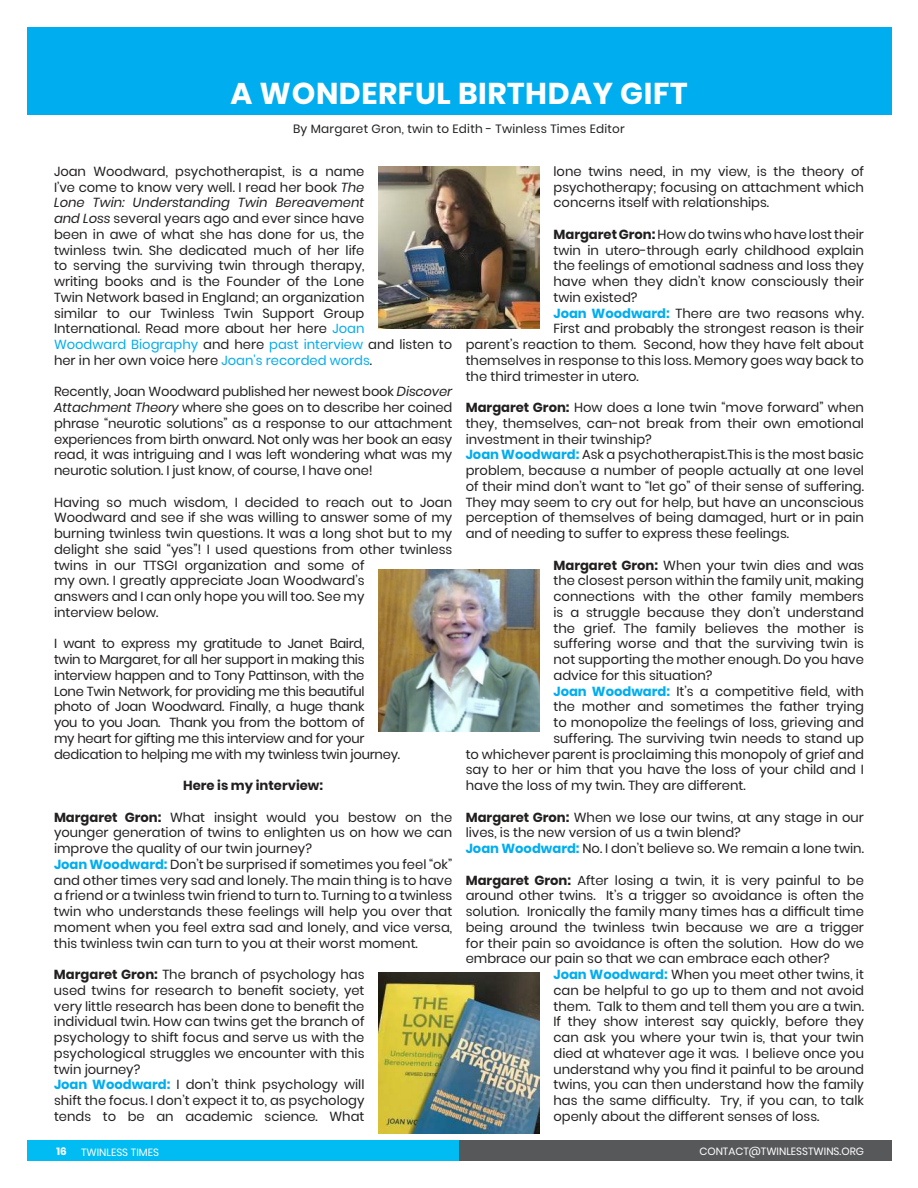
<style>
.page{position:relative;width:918px;height:1188px;background:#fff}
.page>*{position:absolute;margin:0;border:0;box-sizing:border-box;transform-origin:0 0}
.t1{font:700 30px "Poppins";letter-spacing:.02em;color:#fff}
.t2{font:13.2px/15.8px "Poppins";color:#221f1f}
.t3{font:13.2px/15.8px "Poppins";letter-spacing:-.02em;color:#221f1f}
.t4{font:700 13.2px "Poppins";color:#221f1f}
.t5{font:12px "Poppins";letter-spacing:.02em;color:#221f1f}
.t6{font:10.5px "Poppins";color:#fff}
.t7{font:700 10.5px "Poppins";color:#fff}
.s1{font-style:italic}
.s2{color:#00adef}
.s3{font-weight:700}
.s4{font-weight:700;color:#00adef}
</style>
<div class="page">
<div style="left:27px;top:1141px;width:432px;height:20px;background:#00bcf2"></div>
<div style="left:459px;top:1141px;width:432px;height:20px;background:#57585a"></div>
<div style="left:27px;top:27px;width:864px;height:87px;background:#00adef"></div>
<img style="left:378px;top:167px;width:162px;height:162px">
<img style="left:378px;top:569px;width:162px;height:162px">
<img style="left:378px;top:972px;width:162px;height:162px">
<h1 class="t1" style="left:231px;top:74px;width:458px">A WONDERFUL BIRTHDAY GIFT</h1>
<p class="t5" style="left:293px;top:122px;width:333px">By Margaret Gron, twin to Edith - Twinless Times Editor</p>
<p class="t2" style="left:54px;top:163px;width:400px">Joan Woodward, psychotherapist, is a name<br>I’ve come to know very well. I read her book <span class="s1">The<br>Lone Twin: Understanding Twin Bereavement<br>and Loss</span> several years ago and ever since have<br>been in awe of what she has done for us, the<br>twinless twin. She dedicated much of her life<br>to serving the surviving twin through therapy,<br>writing books and is the Founder of the Lone<br>Twin Network based in England; an organization<br>similar to our Twinless Twin Support Group International. Read more about her here <span class="s2">Joan<br>Woodward Biography</span> and here <span class="s2">past interview</span> and listen to her in her own voice here <span class="s2">Joan's recorded words</span>.</p>
<p class="t2" style="left:54px;top:384px;width:400px;text-align:justify">Recently, Joan Woodward published her newest book <span class="s1">Discover Attachment Theory</span> where she goes on to describe her coined phrase “neurotic solutions” as a response to our attachment experiences from birth onward. Not only was her book an easy read, it was intriguing and I was left wondering what was my neurotic solution. I just know, of course, I have one!</p>
<p class="t2" style="left:54px;top:494px;width:400px">Having so much wisdom, I decided to reach out to Joan Woodward and see if she was willing to answer some of my burning twinless twin questions. It was a long shot but to my delight she said “yes”! I used questions from other twinless twins in our TTSGI organization and some of<br>my own. I greatly appreciate Joan Woodward’s<br>answers and I can only hope you will too. See my<br>interview below.</p>
<p class="t3" style="left:54px;top:636px;width:348px">I want to express my gratitude to Janet Baird,<br>twin to Margaret, for all her support in making this interview happen and to Tony Pattinson, with the<br>Lone Twin Network, for providing me this beautiful photo of Joan Woodward. Finally, a huge thank<br>you to you Joan. Thank you from the bottom of<br>my heart for gifting me this interview and for your dedication to helping me with my twinless twin journey.</p>
<p class="t4" style="left:183px;top:777px;width:141px">Here is my interview:</p>
<p class="t2" style="left:54px;top:809px;width:400px"><span class="s3">Margaret Gron:</span> What insight would you bestow on the younger generation of twins to enlighten us on how we can improve the quality of our twin journey?<br><span class="s4">Joan Woodward:</span> Don’t be surprised if sometimes you feel “ok” and other times very sad and lonely. The main thing is to have a friend or a twinless twin friend to turn to. Turning to a twinless twin who understands these feelings will help you over that moment when you feel extra sad and lonely, and vice versa, this twinless twin can turn to you at their worst moment.</p>
<p class="t2" style="left:54px;top:967px;width:312px"><span class="s3">Margaret Gron:</span> The branch of psychology has used twins for research to benefit society, yet very little research has been done to benefit the individual twin. How can twins get the branch of psychology to shift focus and serve us with the psychological struggles we encounter with this twin journey?<br><span class="s4">Joan Woodward:</span> I don’t think psychology will shift the focus. I don’t expect it to, as psychology tends to be an academic science. What</p>
<p class="t2" style="left:554px;top:163px;width:312px;text-align:justify">lone twins need, in my view, is the theory of psychotherapy; focusing on attachment which concerns itself with relationships.</p>
<p class="t2" style="left:554px;top:226px;width:312px"><span class="s3">Margaret Gron:</span> How do twins who have lost their</p>
<p class="t2" style="left:554px;top:242px;width:312px">twin in utero-through early childhood explain</p>
<p class="t2" style="left:554px;top:258px;width:312px">the feelings of emotional sadness and loss they</p>
<p class="t2" style="left:554px;top:274px;width:312px">have when they didn’t know consciously their</p>
<p class="t2" style="left:554px;top:289px;width:85px">twin existed?</p>
<p class="t2" style="left:554px;top:305px;width:312px"><span class="s4">Joan Woodward:</span> There are two reasons why.</p>
<p class="t2" style="left:554px;top:321px;width:312px">First and probably the strongest reason is their</p>
<p class="t2" style="left:466px;top:337px;width:400px">parent’s reaction to them. Second, how they have felt about</p>
<p class="t2" style="left:466px;top:352px;width:400px">themselves in response to this loss. Memory goes way back to</p>
<p class="t2" style="left:466px;top:368px;width:175px">the third trimester in utero.</p>
<p class="t2" style="left:466px;top:400px;width:400px"><span class="s3">Margaret Gron:</span> How does a lone twin “move forward” when they, themselves, can-not break from their own emotional investment in their twinship?<br><span class="s4">Joan Woodward:</span> Ask a psychotherapist.This is the most basic problem, because a number of people actually at one level of their mind don’t want to “let go” of their sense of suffering.<br>They may seem to cry out for help, but have an unconscious perception of themselves of being damaged, hurt or in pain and of needing to suffer to express these feelings.</p>
<p class="t2" style="left:554px;top:557px;width:312px"><span class="s3">Margaret Gron:</span> When your twin dies and was</p>
<p class="t2" style="left:554px;top:573px;width:312px">the closest person within the family unit, making</p>
<p class="t2" style="left:554px;top:589px;width:312px">connections with the other family members</p>
<p class="t2" style="left:554px;top:604px;width:312px">is a struggle because they don’t understand</p>
<p class="t2" style="left:554px;top:620px;width:312px">the grief. The family believes the mother is</p>
<p class="t2" style="left:554px;top:636px;width:312px">suffering worse and that the surviving twin is</p>
<p class="t2" style="left:554px;top:652px;width:312px">not supporting the mother enough. Do you have</p>
<p class="t2" style="left:554px;top:667px;width:160px">advice for this situation?</p>
<p class="t2" style="left:554px;top:683px;width:312px"><span class="s4">Joan Woodward:</span> It’s a competitive field, with</p>
<p class="t2" style="left:554px;top:699px;width:312px">the mother and sometimes the father trying</p>
<p class="t2" style="left:554px;top:715px;width:312px">to monopolize the feelings of loss, grieving and</p>
<p class="t2" style="left:554px;top:730px;width:312px">suffering. The surviving twin needs to stand up</p>
<p class="t2" style="left:466px;top:746px;width:400px">to whichever parent is proclaiming this monopoly of grief and</p>
<p class="t2" style="left:466px;top:762px;width:400px">say to her or him that you have the loss of your child and I</p>
<p class="t2" style="left:466px;top:778px;width:281px">have the loss of my twin. They are different.</p>
<p class="t2" style="left:466px;top:809px;width:400px"><span class="s3">Margaret Gron:</span> When we lose our twins, at any stage in our lives, is the new version of us a twin blend?<br><span class="s4">Joan Woodward:</span> No. I don’t believe so. We remain a lone twin.</p>
<p class="t2" style="left:466px;top:872px;width:400px"><span class="s3">Margaret Gron:</span> After losing a twin, it is very painful to be</p>
<p class="t2" style="left:466px;top:888px;width:400px">around other twins. It’s a trigger so avoidance is often the</p>
<p class="t2" style="left:466px;top:904px;width:400px">solution. Ironically the family many times has a difficult time</p>
<p class="t2" style="left:466px;top:919px;width:400px">being around the twinless twin because we are a trigger</p>
<p class="t2" style="left:466px;top:935px;width:400px">for their pain so avoidance is often the solution. How do we</p>
<p class="t2" style="left:466px;top:951px;width:365px">embrace our pain so that we can embrace each other?</p>
<p class="t2" style="left:554px;top:967px;width:312px"><span class="s4">Joan Woodward:</span> When you meet other twins, it</p>
<p class="t2" style="left:554px;top:982px;width:312px">can be helpful to go up to them and not avoid</p>
<p class="t2" style="left:554px;top:998px;width:312px">them. Talk to them and tell them you are a twin.</p>
<p class="t2" style="left:554px;top:1014px;width:312px">If they show interest say quickly, before they</p>
<p class="t2" style="left:554px;top:1030px;width:312px">can ask you where your twin is, that your twin</p>
<p class="t2" style="left:554px;top:1045px;width:312px">died at whatever age it was. I believe once you</p>
<p class="t2" style="left:554px;top:1061px;width:312px">understand why you find it painful to be around</p>
<p class="t2" style="left:554px;top:1077px;width:312px">twins, you can then understand how the family</p>
<p class="t2" style="left:554px;top:1093px;width:312px">has the same difficulty. Try, if you can, to talk</p>
<p class="t2" style="left:554px;top:1108px;width:267px">openly about the different senses of loss.</p>
<p class="t7" style="left:56px;top:1145px;width:12px">16</p>
<p class="t6" style="left:81px;top:1147px;width:80px">TWINLESS TIMES</p>
<p class="t6" style="left:699px;top:1147px;width:166px">CONTACT@TWINLESSTWINS.ORG</p>
</div>
